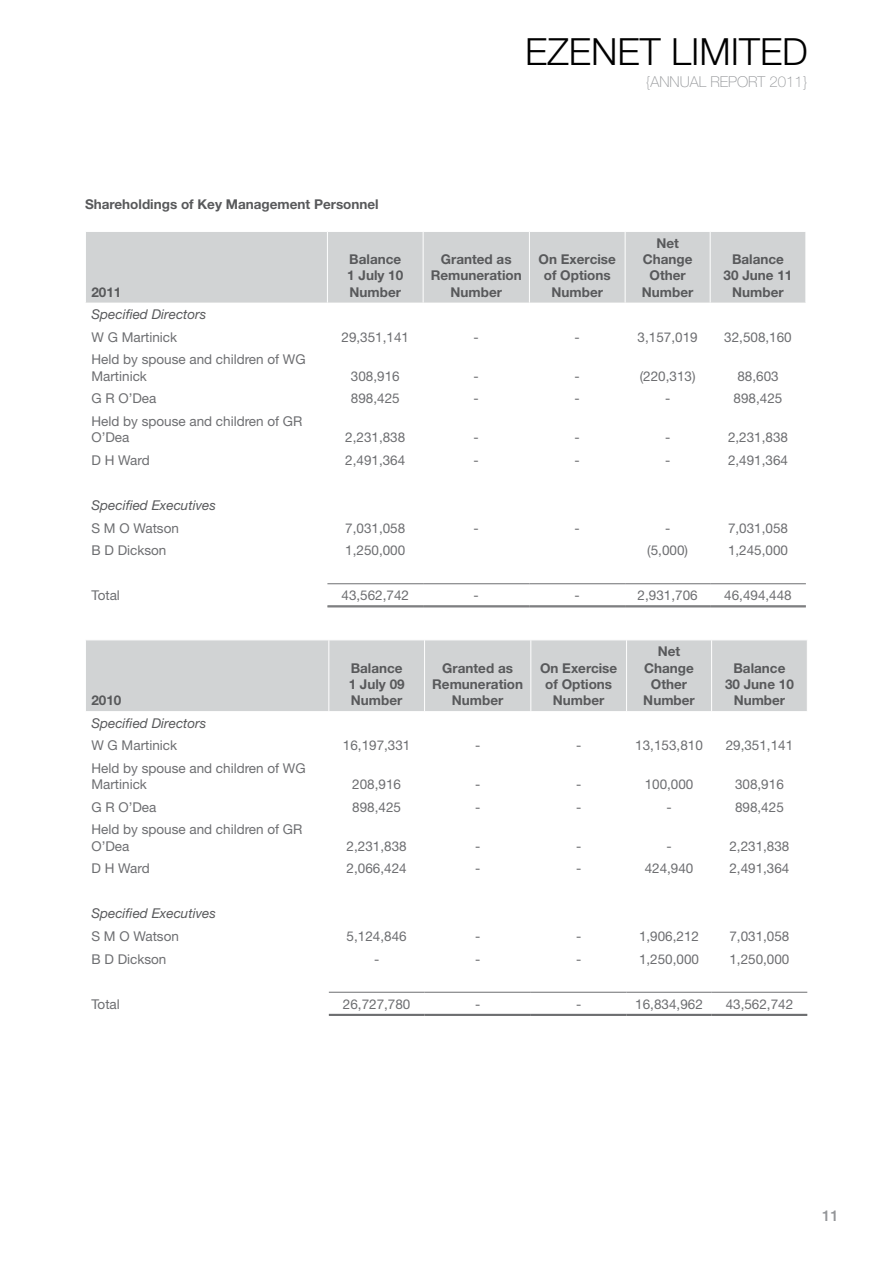
<style>
.page{position:relative;width:893px;height:1263px;background:#fff}
.page>*{position:absolute;margin:0;border:0;box-sizing:border-box;transform-origin:0 0}
.t1{font:300 37.5px "Helvetica Neue LT";color:#000}
.t2{font:100 15px "Helvetica Neue LT";color:#939598}
.t3{font:500 15px "Helvetica Neue LT";color:#939598}
.t4{font:13.5px/16.2px "Helvetica Neue LT";color:#6d6e71}
.t5{font:700 13.5px/16.2px "Helvetica Neue LT";color:#58595b;text-align:center}
.t6{font:italic 13.5px "Helvetica Neue LT";color:#58595b}
</style>
<div class="page">
<div style="left:86px;top:232px;width:719px;height:71px;background:#d1d3d4"></div>
<hr style="left:327px;top:232px;width:1px;height:71px;background:#fff">
<hr style="left:423px;top:232px;width:1px;height:71px;background:#fff">
<hr style="left:529px;top:232px;width:1px;height:71px;background:#fff">
<hr style="left:625px;top:232px;width:1px;height:71px;background:#fff">
<hr style="left:710px;top:232px;width:1px;height:71px;background:#fff">
<hr style="left:327px;top:583px;width:96px;height:1px;background:#6d6e71">
<hr style="left:423px;top:583px;width:106px;height:1px;background:#6d6e71">
<hr style="left:529px;top:583px;width:96px;height:1px;background:#6d6e71">
<hr style="left:625px;top:583px;width:85px;height:1px;background:#6d6e71">
<hr style="left:710px;top:583px;width:96px;height:1px;background:#6d6e71">
<hr style="left:327px;top:606px;width:96px;height:1px;background:#58595b">
<hr style="left:327px;top:607px;width:96px;height:1px;background:#58595b">
<hr style="left:423px;top:606px;width:106px;height:1px;background:#58595b">
<hr style="left:423px;top:607px;width:106px;height:1px;background:#58595b">
<hr style="left:529px;top:606px;width:96px;height:1px;background:#58595b">
<hr style="left:529px;top:607px;width:96px;height:1px;background:#58595b">
<hr style="left:625px;top:606px;width:85px;height:1px;background:#58595b">
<hr style="left:625px;top:607px;width:85px;height:1px;background:#58595b">
<hr style="left:710px;top:606px;width:96px;height:1px;background:#58595b">
<hr style="left:710px;top:607px;width:96px;height:1px;background:#58595b">
<div style="left:86px;top:640px;width:721px;height:71px;background:#d1d3d4"></div>
<hr style="left:328px;top:640px;width:1px;height:71px;background:#fff">
<hr style="left:424px;top:640px;width:1px;height:71px;background:#fff">
<hr style="left:530px;top:640px;width:1px;height:71px;background:#fff">
<hr style="left:626px;top:640px;width:1px;height:71px;background:#fff">
<hr style="left:711px;top:640px;width:1px;height:71px;background:#fff">
<hr style="left:329px;top:992px;width:96px;height:1px;background:#6d6e71">
<hr style="left:425px;top:992px;width:106px;height:1px;background:#6d6e71">
<hr style="left:531px;top:992px;width:95px;height:1px;background:#6d6e71">
<hr style="left:626px;top:992px;width:86px;height:1px;background:#6d6e71">
<hr style="left:712px;top:992px;width:95px;height:1px;background:#6d6e71">
<hr style="left:329px;top:1014px;width:96px;height:1px;background:#58595b">
<hr style="left:329px;top:1015px;width:96px;height:1px;background:#58595b">
<hr style="left:425px;top:1014px;width:106px;height:1px;background:#58595b">
<hr style="left:425px;top:1015px;width:106px;height:1px;background:#58595b">
<hr style="left:531px;top:1014px;width:95px;height:1px;background:#58595b">
<hr style="left:531px;top:1015px;width:95px;height:1px;background:#58595b">
<hr style="left:626px;top:1014px;width:86px;height:1px;background:#58595b">
<hr style="left:626px;top:1015px;width:86px;height:1px;background:#58595b">
<hr style="left:712px;top:1014px;width:95px;height:1px;background:#58595b">
<hr style="left:712px;top:1015px;width:95px;height:1px;background:#58595b">
<h1 class="t1" style="left:525px;top:29px;width:284px">EZENET LIMITED</h1>
<p class="t2" style="left:645px;top:73px;width:164px">{ANNUAL REPORT 2011}</p>
<p class="t5" style="left:85px;top:196px;width:295px">Shareholdings of Key Management Personnel</p>
<p class="t5" style="left:91px;top:283px;width:32px">2011</p>
<p class="t5" style="left:347px;top:251px;width:58px;text-align:left">Balance<br>1 July 10<br>Number</p>
<p class="t5" style="left:431px;top:251px;width:92px">Granted as<br>Remuneration<br>Number</p>
<p class="t5" style="left:539px;top:251px;width:79px">On Exercise of Options<br>Number</p>
<p class="t5" style="left:642px;top:235px;width:53px">Net<br>Change<br>Other<br>Number</p>
<p class="t5" style="left:724px;top:251px;width:70px">Balance<br>30 June 11<br>Number</p>
<p class="t6" style="left:91px;top:306px;width:116px">Specified Directors</p>
<p class="t4" style="left:91px;top:329px;width:87px">W G Martinick</p>
<p class="t4" style="left:341px;top:329px;width:69px">29,351,141</p>
<p class="t4" style="left:474px;top:329px;width:7px">-</p>
<p class="t4" style="left:575px;top:329px;width:7px">-</p>
<p class="t4" style="left:638px;top:329px;width:62px">3,157,019</p>
<p class="t4" style="left:724px;top:329px;width:69px">32,508,160</p>
<p class="t4" style="left:91px;top:351px;width:216px">Held by spouse and children of WG<br>Martinick</p>
<p class="t4" style="left:351px;top:368px;width:50px">308,916</p>
<p class="t4" style="left:474px;top:368px;width:7px">-</p>
<p class="t4" style="left:575px;top:368px;width:7px">-</p>
<p class="t4" style="left:640px;top:368px;width:57px">(220,313)</p>
<p class="t4" style="left:737px;top:368px;width:43px">88,603</p>
<p class="t4" style="left:91px;top:390px;width:67px">G R O’Dea</p>
<p class="t4" style="left:351px;top:390px;width:50px">898,425</p>
<p class="t4" style="left:474px;top:390px;width:7px">-</p>
<p class="t4" style="left:575px;top:390px;width:7px">-</p>
<p class="t4" style="left:665px;top:390px;width:7px">-</p>
<p class="t4" style="left:734px;top:390px;width:50px">898,425</p>
<p class="t4" style="left:91px;top:413px;width:213px">Held by spouse and children of GR<br>O’Dea</p>
<p class="t4" style="left:345px;top:429px;width:62px">2,231,838</p>
<p class="t4" style="left:474px;top:429px;width:7px">-</p>
<p class="t4" style="left:575px;top:429px;width:7px">-</p>
<p class="t4" style="left:665px;top:429px;width:7px">-</p>
<p class="t4" style="left:728px;top:429px;width:62px">2,231,838</p>
<p class="t4" style="left:91px;top:452px;width:60px">D H Ward</p>
<p class="t4" style="left:345px;top:452px;width:62px">2,491,364</p>
<p class="t4" style="left:474px;top:452px;width:7px">-</p>
<p class="t4" style="left:575px;top:452px;width:7px">-</p>
<p class="t4" style="left:665px;top:452px;width:7px">-</p>
<p class="t4" style="left:728px;top:452px;width:62px">2,491,364</p>
<p class="t6" style="left:91px;top:497px;width:126px">Specified Executives</p>
<p class="t4" style="left:91px;top:519px;width:89px">S M O Watson</p>
<p class="t4" style="left:345px;top:519px;width:62px">7,031,058</p>
<p class="t4" style="left:474px;top:519px;width:7px">-</p>
<p class="t4" style="left:575px;top:519px;width:7px">-</p>
<p class="t4" style="left:665px;top:519px;width:7px">-</p>
<p class="t4" style="left:728px;top:519px;width:62px">7,031,058</p>
<p class="t4" style="left:91px;top:542px;width:77px">B D Dickson</p>
<p class="t4" style="left:345px;top:542px;width:62px">1,250,000</p>
<p class="t4" style="left:647px;top:542px;width:42px">(5,000)</p>
<p class="t4" style="left:728px;top:542px;width:62px">1,245,000</p>
<p class="t4" style="left:91px;top:587px;width:30px">Total</p>
<p class="t4" style="left:341px;top:587px;width:69px">43,562,742</p>
<p class="t4" style="left:474px;top:587px;width:7px">-</p>
<p class="t4" style="left:575px;top:587px;width:7px">-</p>
<p class="t4" style="left:638px;top:587px;width:62px">2,931,706</p>
<p class="t4" style="left:724px;top:587px;width:69px">46,494,448</p>
<p class="t5" style="left:91px;top:692px;width:32px">2010</p>
<p class="t5" style="left:349px;top:659px;width:58px;text-align:left">Balance<br>1 July 09<br>Number</p>
<p class="t5" style="left:432px;top:659px;width:92px">Granted as<br>Remuneration<br>Number</p>
<p class="t5" style="left:540px;top:659px;width:79px">On Exercise of Options<br>Number</p>
<p class="t5" style="left:643px;top:643px;width:53px">Net<br>Change<br>Other<br>Number</p>
<p class="t5" style="left:725px;top:659px;width:70px">Balance<br>30 June 10<br>Number</p>
<p class="t6" style="left:91px;top:715px;width:116px">Specified Directors</p>
<p class="t4" style="left:91px;top:737px;width:87px">W G Martinick</p>
<p class="t4" style="left:343px;top:737px;width:69px">16,197,331</p>
<p class="t4" style="left:475px;top:737px;width:7px">-</p>
<p class="t4" style="left:576px;top:737px;width:7px">-</p>
<p class="t4" style="left:635px;top:737px;width:69px">13,153,810</p>
<p class="t4" style="left:726px;top:737px;width:69px">29,351,141</p>
<p class="t4" style="left:91px;top:760px;width:216px">Held by spouse and children of WG<br>Martinick</p>
<p class="t4" style="left:352px;top:776px;width:50px">208,916</p>
<p class="t4" style="left:475px;top:776px;width:7px">-</p>
<p class="t4" style="left:576px;top:776px;width:7px">-</p>
<p class="t4" style="left:645px;top:776px;width:50px">100,000</p>
<p class="t4" style="left:735px;top:776px;width:50px">308,916</p>
<p class="t4" style="left:91px;top:799px;width:67px">G R O’Dea</p>
<p class="t4" style="left:352px;top:799px;width:50px">898,425</p>
<p class="t4" style="left:475px;top:799px;width:7px">-</p>
<p class="t4" style="left:576px;top:799px;width:7px">-</p>
<p class="t4" style="left:666px;top:799px;width:7px">-</p>
<p class="t4" style="left:735px;top:799px;width:50px">898,425</p>
<p class="t4" style="left:91px;top:821px;width:213px">Held by spouse and children of GR<br>O’Dea</p>
<p class="t4" style="left:347px;top:837px;width:62px">2,231,838</p>
<p class="t4" style="left:475px;top:837px;width:7px">-</p>
<p class="t4" style="left:576px;top:837px;width:7px">-</p>
<p class="t4" style="left:666px;top:837px;width:7px">-</p>
<p class="t4" style="left:729px;top:837px;width:62px">2,231,838</p>
<p class="t4" style="left:91px;top:860px;width:60px">D H Ward</p>
<p class="t4" style="left:347px;top:860px;width:62px">2,066,424</p>
<p class="t4" style="left:475px;top:860px;width:7px">-</p>
<p class="t4" style="left:576px;top:860px;width:7px">-</p>
<p class="t4" style="left:645px;top:860px;width:50px">424,940</p>
<p class="t4" style="left:729px;top:860px;width:62px">2,491,364</p>
<p class="t6" style="left:91px;top:905px;width:126px">Specified Executives</p>
<p class="t4" style="left:91px;top:928px;width:89px">S M O Watson</p>
<p class="t4" style="left:347px;top:928px;width:62px">5,124,846</p>
<p class="t4" style="left:475px;top:928px;width:7px">-</p>
<p class="t4" style="left:576px;top:928px;width:7px">-</p>
<p class="t4" style="left:639px;top:928px;width:62px">1,906,212</p>
<p class="t4" style="left:729px;top:928px;width:62px">7,031,058</p>
<p class="t4" style="left:91px;top:950px;width:77px">B D Dickson</p>
<p class="t4" style="left:374px;top:950px;width:7px">-</p>
<p class="t4" style="left:475px;top:950px;width:7px">-</p>
<p class="t4" style="left:576px;top:950px;width:7px">-</p>
<p class="t4" style="left:639px;top:950px;width:62px">1,250,000</p>
<p class="t4" style="left:729px;top:950px;width:62px">1,250,000</p>
<p class="t4" style="left:91px;top:996px;width:30px">Total</p>
<p class="t4" style="left:343px;top:996px;width:69px">26,727,780</p>
<p class="t4" style="left:475px;top:996px;width:7px">-</p>
<p class="t4" style="left:576px;top:996px;width:7px">-</p>
<p class="t4" style="left:635px;top:996px;width:69px">16,834,962</p>
<p class="t4" style="left:726px;top:996px;width:69px">43,562,742</p>
<p class="t3" style="left:822px;top:1206px;width:18px">11</p>
</div>
